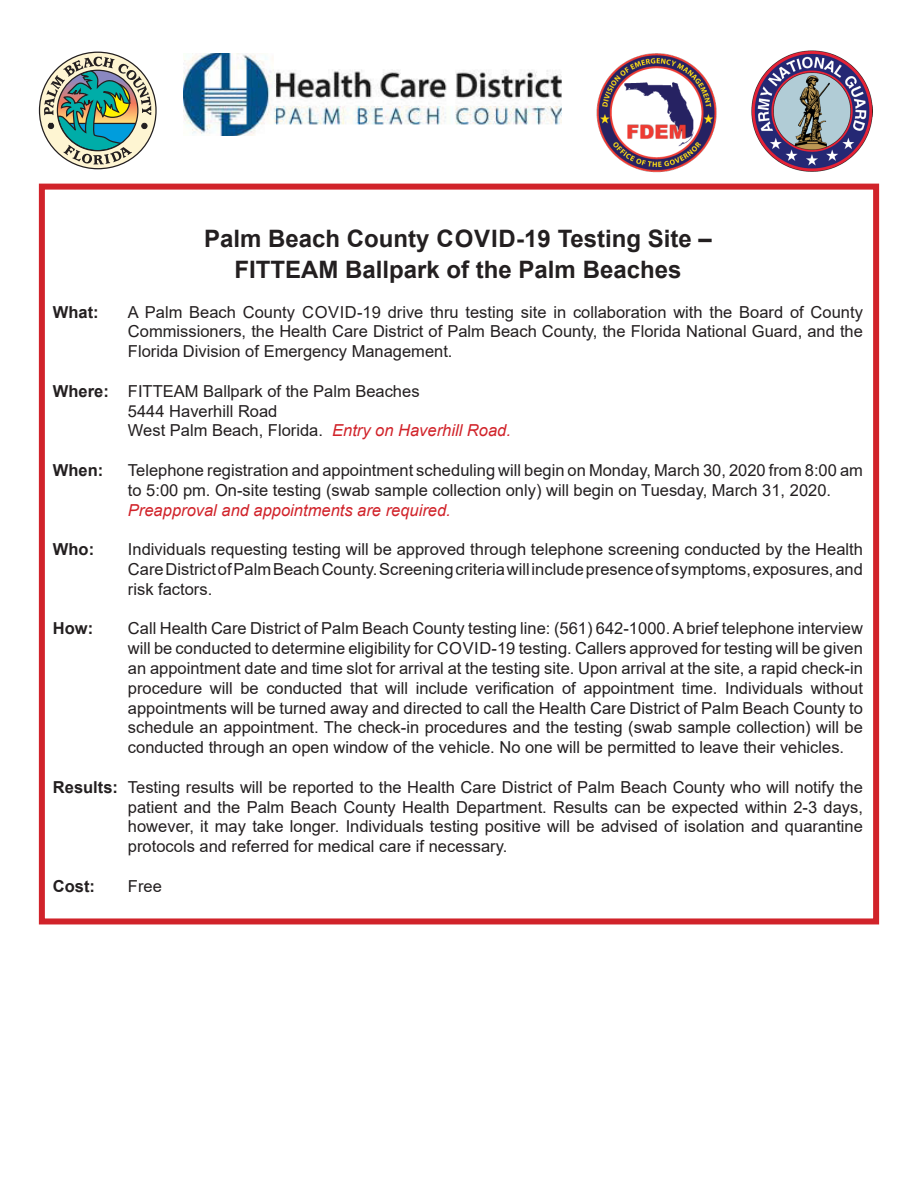
<style>
.page{position:relative;width:918px;height:1188px;background:#fff}
.page>*{position:absolute;margin:0;border:0;box-sizing:border-box;transform-origin:0 0}
.t1{font:700 24px "Arial";color:#231f20}
.t2{font:16.5px/19.8px "Arial";color:#231f20;text-align:justify}
.t3{font:italic 16.5px "Arial";color:#d1232a}
.t4{font:700 16.5px "Arial";color:#231f20}
.s1{font-weight:700}
.s2{font-style:italic;color:#d1232a}
</style>
<div class="page">
<svg style="left:40px;top:52px;width:116px;height:117px"></svg>
<svg style="left:44px;top:57px;width:107px;height:107px;background:#93ae9d"></svg>
<img style="left:184px;top:53px;width:377px;height:82px">
<img style="left:596px;top:53px;width:121px;height:120px">
<img style="left:752px;top:50px;width:121px;height:121px">
<div style="left:39px;top:184px;width:840px;height:740px;border:6px solid #d1232a"></div>
<p class="t1" style="left:204px;top:221px;width:509px">Palm Beach County COVID-19 Testing Site –</p>
<p class="t1" style="left:235px;top:253px;width:448px">FITTEAM Ballpark of the Palm Beaches</p>
<p class="t4" style="left:53px;top:300px;width:47px">What:</p>
<p class="t2" style="left:128px;top:302px;width:736px">A Palm Beach County COVID-19 drive thru testing site in collaboration with the Board of County Commissioners, the Health Care District of Palm Beach County, the Florida National Guard, and the Florida Division of Emergency Management.</p>
<p class="t2" style="left:53px;top:381px;width:368px"><span class="s1">Where:</span> FITTEAM Ballpark of the Palm Beaches</p>
<p class="t2" style="left:128px;top:401px;width:151px">5444 Haverhill Road</p>
<p class="t2" style="left:128px;top:421px;width:385px">West Palm Beach, Florida. <span class="s2">Entry on Haverhill Road.</span></p>
<p class="t4" style="left:53px;top:459px;width:52px">When:</p>
<p class="t2" style="left:128px;top:460px;width:736px">Telephone registration and appointment scheduling will begin on Monday, March 30, 2020 from 8:00 am to 5:00 pm. On-site testing (swab sample collection only) will begin on Tuesday, March 31, 2020.</p>
<p class="t3" style="left:128px;top:499px;width:324px">Preapproval and appointments are required.</p>
<p class="t4" style="left:53px;top:538px;width:43px">Who:</p>
<p class="t2" style="left:128px;top:539px;width:736px">Individuals requesting testing will be approved through telephone screening conducted by the Health Care District of Palm Beach County. Screening criteria will include presence of symptoms, exposures, and risk factors.</p>
<p class="t4" style="left:53px;top:617px;width:42px">How:</p>
<p class="t2" style="left:128px;top:619px;width:737px">Call Health Care District of Palm Beach County testing line: (561) 642-1000. A brief telephone interview will be conducted to determine eligibility for COVID-19 testing. Callers approved for testing will be given an appointment date and time slot for arrival at the testing site. Upon arrival at the site, a rapid check-in procedure will be conducted that will include verification of appointment time. Individuals without appointments will be turned away and directed to call the Health Care District of Palm Beach County to schedule an appointment. The check-in procedures and the testing (swab sample collection) will be conducted through an open window of the vehicle. No one will be permitted to leave their vehicles.</p>
<p class="t2" style="left:128px;top:777px;width:737px;text-indent:-75px"><span class="s1">Results:</span> Testing results will be reported to the Health Care District of Palm Beach County who will notify the patient and the Palm Beach County Health Department. Results can be expected within 2-3 days, however, it may take longer. Individuals testing positive will be advised of isolation and quarantine protocols and referred for medical care if necessary.</p>
<p class="t4" style="left:53px;top:874px;width:44px">Cost:</p>
<p class="t2" style="left:128px;top:876px;width:35px">Free</p>
</div>
